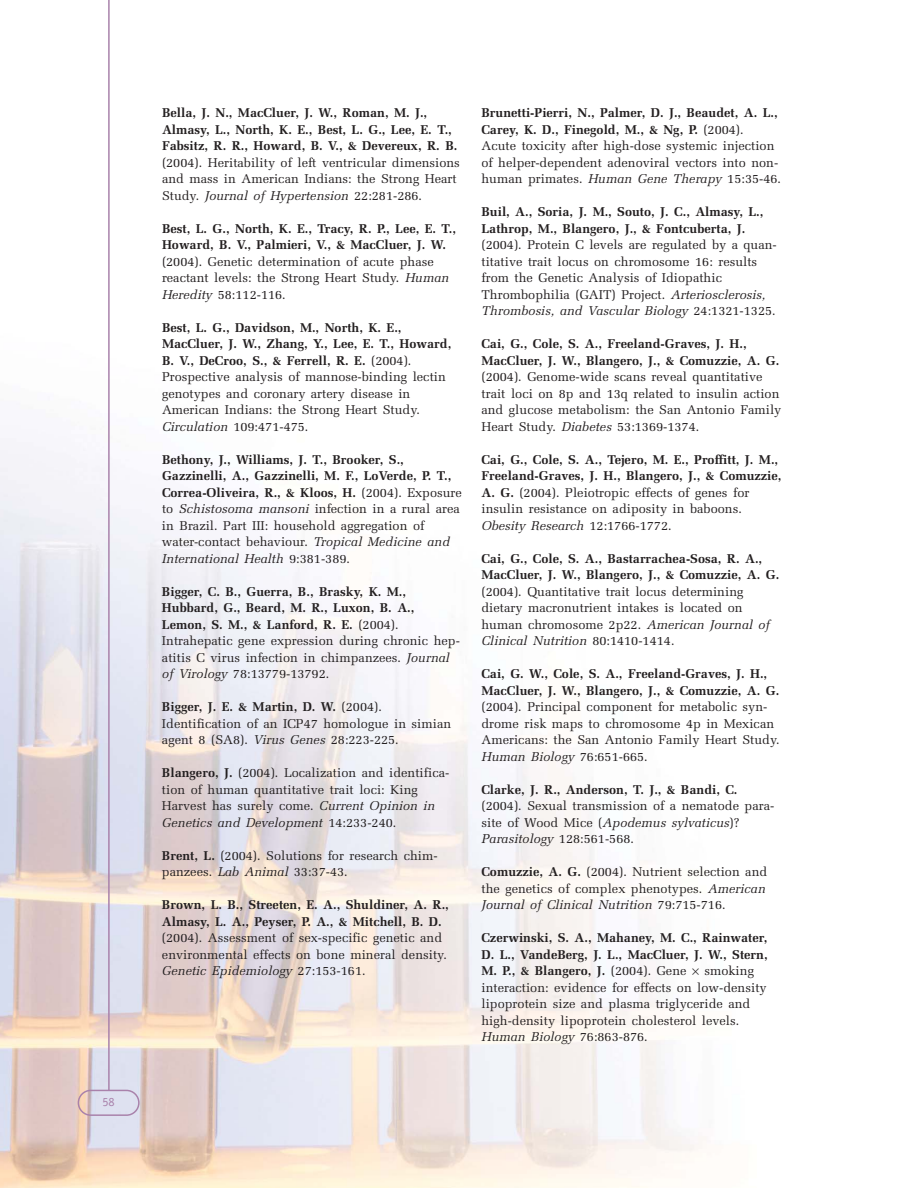
<style>
.page{position:relative;width:918px;height:1188px;background:#fff}
.page>*{position:absolute;margin:0;border:0;box-sizing:border-box;transform-origin:0 0}
.t1{font:12.75px/16.5px "Melior";color:#231f20}
.t2{font:700 12.75px/16.5px "Melior";color:#231f20}
.t3{font:12.3px "Officina Sans";color:#a982ab}
.s1{font-style:italic}
.s2{font-weight:700}
.s3{font-weight:400}
.s4{font-weight:400;font-style:italic}
</style>
<div class="page">
<img style="left:0;top:438px;width:706px;height:750px">
<hr style="left:108px;top:0;width:2px;height:1090px;background:#a982ab">
<svg style="left:78px;top:1090px;width:62px;height:26px;background:#d8d0dc"></svg>
<svg style="left:692px;top:969px;width:7px;height:6px"></svg>
<p class="t3" style="left:102px;top:1097px;width:14px">58</p>
<p class="t2" style="left:162px;top:106px;width:297px">Bella, J. N., MacCluer, J. W., Roman, M. J.,<br>Almasy, L., North, K. E., Best, L. G., Lee, E. T.,<br>Fabsitz, R. R., Howard, B. V., &amp; Devereux, R. B.</p>
<p class="t1" style="left:162px;top:156px;width:299px">(2004). Heritability of left ventricular dimensions and mass in American Indians: the Strong Heart<br>Study. <span class="s1">Journal of Hypertension</span> 22:281-286.</p>
<p class="t2" style="left:162px;top:222px;width:296px">Best, L. G., North, K. E., Tracy, R. P., Lee, E. T.,<br>Howard, B. V., Palmieri, V., &amp; MacCluer, J. W.</p>
<p class="t1" style="left:162px;top:255px;width:288px">(2004). Genetic determination of acute phase reactant levels: the Strong Heart Study. <span class="s1">Human<br>Heredity</span> 58:112-116.</p>
<p class="t1" style="left:162px;top:321px;width:291px"><span class="s2">Best, L. G., Davidson, M., North, K. E., MacCluer, J. W., Zhang, Y., Lee, E. T., Howard, B. V., DeCroo, S., &amp; Ferrell, R. E.</span> (2004).<br>Prospective analysis of mannose-binding lectin genotypes and coronary artery disease in American Indians: the Strong Heart Study.<br><span class="s1">Circulation</span> 109:471-475.</p>
<p class="t1" style="left:162px;top:453px;width:301px"><span class="s2">Bethony, J., Williams, J. T., Brooker, S., Gazzinelli, A., Gazzinelli, M. F., LoVerde, P. T., Correa-Oliveira, R., &amp; Kloos, H.</span> (2004). Exposure to <span class="s1">Schistosoma mansoni</span> infection in a rural area in Brazil. Part III: household aggregation of water-contact behaviour. <span class="s1">Tropical Medicine and International Health</span> 9:381-389.</p>
<p class="t1" style="left:162px;top:585px;width:299px"><span class="s2">Bigger, C. B., Guerra, B., Brasky, K. M., Hubbard, G., Beard, M. R., Luxon, B. A., Lemon, S. M., &amp; Lanford, R. E.</span> (2004).<br>Intrahepatic gene expression during chronic hep&shy;atitis C virus infection in chimpanzees. <span class="s1">Journal of Virology</span> 78:13779-13792.</p>
<p class="t1" style="left:162px;top:700px;width:291px"><span class="s2">Bigger, J. E. &amp; Martin, D. W.</span> (2004).<br>Identification of an ICP47 homologue in simian agent 8 (SA8). <span class="s1">Virus Genes</span> 28:223-225.</p>
<p class="t1" style="left:162px;top:766px;width:289px"><span class="s2">Blangero, J.</span> (2004). Localization and identifica&shy;tion of human quantitative trait loci: King Harvest has surely come. <span class="s1">Current Opinion in Genetics and Development</span> 14:233-240.</p>
<p class="t1" style="left:162px;top:849px;width:277px"><span class="s2">Brent, L.</span> (2004). Solutions for research chim&shy;panzees. <span class="s1">Lab Animal</span> 33:37-43.</p>
<p class="t2" style="left:162px;top:898px;width:288px">Brown, L. B., Streeten, E. A., Shuldiner, A. R.,<br>Almasy, L. A., Peyser, P. A., &amp; Mitchell, B. D.</p>
<p class="t1" style="left:162px;top:931px;width:286px">(2004). Assessment of sex-specific genetic and environmental effects on bone mineral density.<br><span class="s1">Genetic Epidemiology</span> 27:153-161.</p>
<p class="t1" style="left:481px;top:106px;width:301px"><span class="s2">Brunetti-Pierri, N., Palmer, D. J., Beaudet, A. L., Carey, K. D., Finegold, M., &amp; Ng, P.</span> (2004).<br>Acute toxicity after high-dose systemic injection of helper-dependent adenoviral vectors into non&shy;human primates. <span class="s1">Human Gene Therapy</span> 15:35-46.</p>
<p class="t2" style="left:481px;top:205px;width:283px">Buil, A., Soria, J. M., Souto, J. C., Almasy, L.,<br>Lathrop, M., Blangero, J., &amp; Fontcuberta, J.</p>
<p class="t1" style="left:481px;top:238px;width:297px">(2004). Protein C levels are regulated by a quan&shy;titative trait locus on chromosome 16: results from the Genetic Analysis of Idiopathic Thrombophilia (GAIT) Project. <span class="s1">Arteriosclerosis, Thrombosis, and Vascular Biology</span> 24:1321-1325.</p>
<p class="t2" style="left:481px;top:337px;width:299px">Cai, G., Cole, S. A., Freeland-Graves, J. H.,<br>MacCluer, J. W., Blangero, J., &amp; Comuzzie, A. G.</p>
<p class="t1" style="left:481px;top:370px;width:301px">(2004). Genome-wide scans reveal quantitative trait loci on 8p and 13q related to insulin action and glucose metabolism: the San Antonio Family Heart Study. <span class="s1">Diabetes</span> 53:1369-1374.</p>
<p class="t2" style="left:481px;top:452px;width:301px">Cai, G., Cole, S. A., Tejero, M. E., Proffitt, J. M., Freeland-Graves, J. H., Blangero, J., &amp; Comuzzie, A. G. <span class="s3">(2004). Pleiotropic effects of genes for insulin resistance on adiposity in baboons.<br></span><span class="s4">Obesity Research</span> <span class="s3">12:1766-1772.</span></p>
<p class="t2" style="left:481px;top:551px;width:299px">Cai, G., Cole, S. A., Bastarrachea-Sosa, R. A.,<br>MacCluer, J. W., Blangero, J., &amp; Comuzzie, A. G.</p>
<p class="t1" style="left:481px;top:584px;width:290px">(2004). Quantitative trait locus determining dietary macronutrient intakes is located on human chromosome 2p22. <span class="s1">American Journal of Clinical Nutrition</span> 80:1410-1414.</p>
<p class="t2" style="left:481px;top:667px;width:299px">Cai, G. W., Cole, S. A., Freeland-Graves, J. H.,<br>MacCluer, J. W., Blangero, J., &amp; Comuzzie, A. G.</p>
<p class="t1" style="left:481px;top:700px;width:300px">(2004). Principal component for metabolic syn&shy;drome risk maps to chromosome 4p in Mexican Americans: the San Antonio Family Heart Study.<br><span class="s1">Human Biology</span> 76:651-665.</p>
<p class="t2" style="left:481px;top:782px;width:257px">Clarke, J. R., Anderson, T. J., &amp; Bandi, C.</p>
<p class="t1" style="left:481px;top:799px;width:294px">(2004). Sexual transmission of a nematode para&shy;site of Wood Mice (<span class="s1">Apodemus sylvaticus</span>)?<br><span class="s1">Parasitology</span> 128:561-568.</p>
<p class="t1" style="left:481px;top:865px;width:287px"><span class="s2">Comuzzie, A. G.</span> (2004). Nutrient selection and the genetics of complex phenotypes. <span class="s1">American<br>Journal of Clinical Nutrition</span> 79:715-716.</p>
<p class="t2" style="left:481px;top:931px;width:288px;text-align:justify">Czerwinski, S. A., Mahaney, M. C., Rainwater, D. L., VandeBerg, J. L., MacCluer, J. W., Stern, M. P., &amp; Blangero, J. <span class="s3">(2004). Gene</span></p>
<p class="t1" style="left:481px;top:964px;width:287px;text-indent:223px">smoking interaction: evidence for effects on low-density lipoprotein size and plasma triglyceride and high-density lipoprotein cholesterol levels.<br><span class="s1">Human Biology</span> 76:863-876.</p>
</div>
